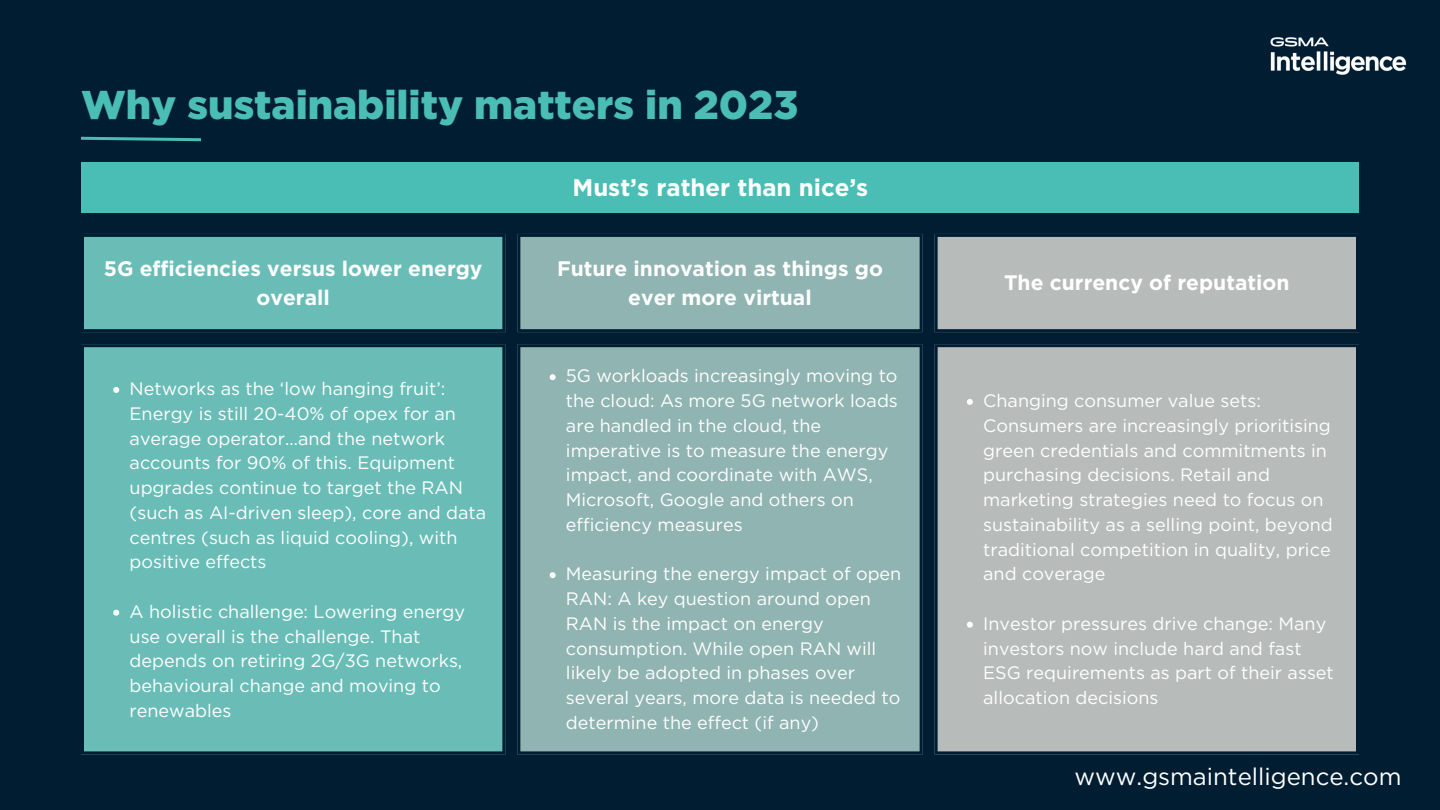
<style>
.page{position:relative;width:1440px;height:810px;background:#001d32}
.page>*{position:absolute;margin:0;border:0;box-sizing:border-box;transform-origin:0 0}
.t1{font:900 40.2px "Gotham";color:#4abeb5}
.t2{font:24px "Gotham";color:#fff}
.t3{font:700 24px "Gotham";color:#fff}
.t4{font:700 21px/29.2px "Gotham";color:#fff;text-align:center}
.t5{font:18px/24.8px "Gotham";color:#fff}
</style>
<div class="page">
<img style="left:1270px;top:37px;width:137px;height:38px">
<svg style="left:81px;top:136px;width:120px;height:6px"></svg>
<div style="left:82px;top:162px;width:1277px;height:51px;background:#4abeb5"></div>
<div style="left:81px;top:237px;width:424px;height:514px;background:#6abdb7"></div>
<svg style="left:517px;top:237px;width:406px;height:514px;background:#88acaa"></svg>
<div style="left:935px;top:237px;width:424px;height:514px;background:#b7bbba"></div>
<svg style="left:113px;top:387px;width:6px;height:6px"></svg>
<svg style="left:113px;top:610px;width:6px;height:6px"></svg>
<svg style="left:550px;top:374px;width:6px;height:6px"></svg>
<svg style="left:550px;top:572px;width:6px;height:6px"></svg>
<svg style="left:967px;top:399px;width:6px;height:6px"></svg>
<svg style="left:967px;top:622px;width:6px;height:6px"></svg>
<hr style="left:81px;top:237px;width:3px;height:92px;background:#001d32">
<hr style="left:502px;top:237px;width:3px;height:92px;background:#001d32">
<hr style="left:81px;top:329px;width:424px;height:3px;background:#001d32">
<hr style="left:517px;top:237px;width:3px;height:92px;background:#001d32">
<hr style="left:920px;top:237px;width:3px;height:92px;background:#001d32">
<hr style="left:517px;top:329px;width:406px;height:3px;background:#001d32">
<hr style="left:935px;top:237px;width:3px;height:92px;background:#001d32">
<hr style="left:1356px;top:237px;width:3px;height:92px;background:#001d32">
<hr style="left:935px;top:329px;width:424px;height:3px;background:#001d32">
<hr style="left:81px;top:347px;width:3px;height:404px;background:#001d32">
<hr style="left:502px;top:347px;width:3px;height:404px;background:#001d32">
<hr style="left:81px;top:344px;width:424px;height:3px;background:#001d32">
<hr style="left:517px;top:347px;width:3px;height:404px;background:#001d32">
<hr style="left:920px;top:347px;width:3px;height:404px;background:#001d32">
<hr style="left:517px;top:344px;width:406px;height:3px;background:#001d32">
<hr style="left:935px;top:347px;width:3px;height:404px;background:#001d32">
<hr style="left:1356px;top:347px;width:3px;height:404px;background:#001d32">
<hr style="left:935px;top:344px;width:424px;height:3px;background:#001d32">
<p class="t1" style="left:81px;top:80px;width:719px">Why sustainability matters in 2023</p>
<p class="t3" style="left:573px;top:173px;width:297px">Must’s rather than nice’s</p>
<p class="t4" style="left:104px;top:254px;width:380px">5G efficiencies versus lower energy overall</p>
<p class="t4" style="left:557px;top:254px;width:327px">Future innovation as things go ever more virtual</p>
<p class="t5" style="left:130px;top:376px;width:358px">Networks as the ‘low hanging fruit’:<br>Energy is still 20-40% of opex for an average operator…and the network accounts for 90% of this. Equipment upgrades continue to target the RAN (such as AI-driven sleep), core and data centres (such as liquid cooling), with positive effects</p>
<p class="t5" style="left:130px;top:599px;width:337px">A holistic challenge: Lowering energy use overall is the challenge. That depends on retiring 2G/3G networks, behavioural change and moving to renewables</p>
<p class="t5" style="left:566px;top:364px;width:333px">5G workloads increasingly moving to the cloud: As more 5G network loads are handled in the cloud, the imperative is to measure the energy impact, and coordinate with AWS,<br>Microsoft, Google and others on efficiency measures</p>
<p class="t5" style="left:566px;top:562px;width:337px">Measuring the energy impact of open<br>RAN: A key question around open<br>RAN is the impact on energy consumption. While open RAN will likely be adopted in phases over several years, more data is needed to determine the effect (if any)</p>
<p class="t4" style="left:1004px;top:268px;width:287px">The currency of reputation</p>
<p class="t5" style="left:983px;top:388px;width:351px">Changing consumer value sets:<br>Consumers are increasingly prioritising green credentials and commitments in purchasing decisions. Retail and marketing strategies need to focus on sustainability as a selling point, beyond traditional competition in quality, price and coverage</p>
<p class="t5" style="left:983px;top:611px;width:352px">Investor pressures drive change: Many investors now include hard and fast ESG requirements as part of their asset allocation decisions</p>
<p class="t2" style="left:1074px;top:762px;width:328px">www.gsmaintelligence.com</p>
</div>
